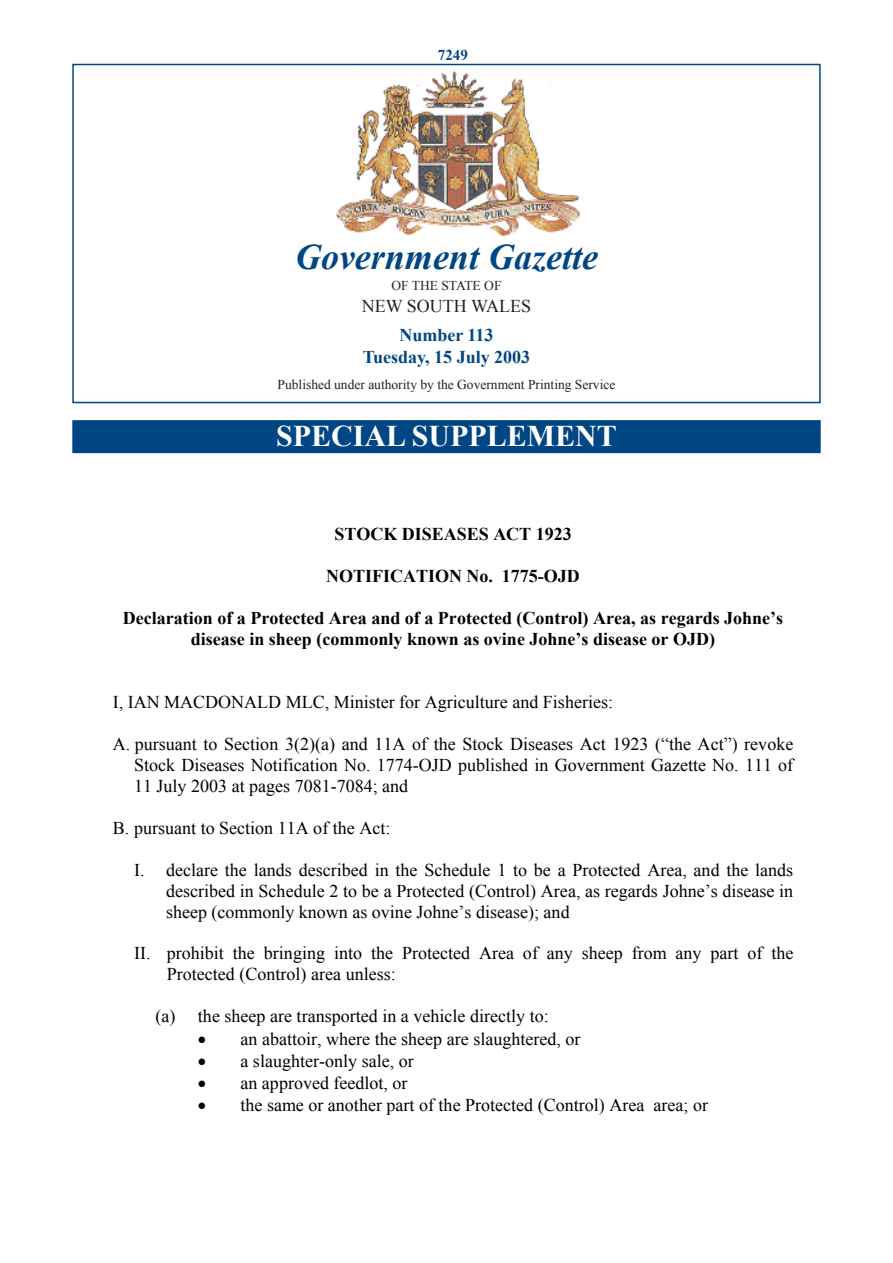
<style>
.page{position:relative;width:893px;height:1263px;background:#fff}
.page>*{position:absolute;margin:0;border:0;box-sizing:border-box;transform-origin:0 0}
.t1{font:italic 700 36px "Times New Roman";color:#004684}
.t2{font:700 30px "Times New Roman";color:#fff}
.t3{font:18px/21px "Times New Roman";color:#000;text-align:justify}
.t4{font:700 18px/21px "Times New Roman";color:#000;text-align:center}
.t5{font:18px/30px "Times New Roman";color:#231f20;text-align:center}
.t6{font:700 18px "Times New Roman";color:#004684}
.t7{font:700 15px "Times New Roman";color:#004684}
.t8{font:13.5px "Times New Roman";color:#231f20}
.s1{font-weight:700;color:#004684}
</style>
<div class="page">
<img style="left:336px;top:70px;width:244px;height:167px">
<div style="left:72px;top:420px;width:749px;height:33px;background:#004684"></div>
<div style="left:72px;top:64px;width:749px;height:339px;border:2px solid #004684"></div>
<p class="t7" style="left:438px;top:45px;width:31px">7249</p>
<p class="t1" style="left:295px;top:231px;width:304px">Government Gazette</p>
<p class="t8" style="left:391px;top:276px;width:112px">OF THE STATE OF</p>
<p class="t5" style="left:362px;top:290px;width:171px">NEW SOUTH WALES<br><span class="s1">Number 113</span></p>
<p class="t6" style="left:363px;top:344px;width:169px">Tuesday, 15 July 2003</p>
<p class="t8" style="left:278px;top:375px;width:339px">Published under authority by the Government Printing Service</p>
<p class="t2" style="left:276px;top:415px;width:342px">SPECIAL SUPPLEMENT</p>
<p class="t4" style="left:334px;top:523px;width:239px">STOCK DISEASES ACT 1923</p>
<p class="t4" style="left:326px;top:566px;width:255px">NOTIFICATION No. 1775-OJD</p>
<p class="t4" style="left:123px;top:608px;width:662px">Declaration of a Protected Area and of a Protected (Control) Area, as regards Johne’s disease in sheep (commonly known as ovine Johne’s disease or OJD)</p>
<p class="t3" style="left:113px;top:691px;width:502px">I, IAN MACDONALD MLC, Minister for Agriculture and Fisheries:</p>
<p class="t3" style="left:134px;top:733px;width:661px;text-indent:-21px">A. pursuant to Section 3(2)(a) and 11A of the Stock Diseases Act 1923 (“the Act”) revoke Stock Diseases Notification No. 1774-OJD published in Government Gazette No. 111 of 11 July 2003 at pages 7081-7084; and</p>
<p class="t3" style="left:113px;top:817px;width:279px">B. pursuant to Section 11A of the Act:</p>
<p class="t3" style="left:166px;top:859px;width:629px;text-indent:-32px">I. declare the lands described in the Schedule 1 to be a Protected Area, and the lands described in Schedule 2 to be a Protected (Control) Area, as regards Johne’s disease in sheep (commonly known as ovine Johne’s disease); and</p>
<p class="t3" style="left:167px;top:943px;width:628px;text-indent:-33px">II. prohibit the bringing into the Protected Area of any sheep from any part of the<br>Protected (Control) area unless:</p>
<p class="t3" style="left:155px;top:1006px;width:395px">(a) the sheep are transported in a vehicle directly to:</p>
<p class="t3" style="left:198px;top:1028px;width:384px">• an abattoir, where the sheep are slaughtered, or</p>
<p class="t3" style="left:198px;top:1050px;width:217px">• a slaughter-only sale, or</p>
<p class="t3" style="left:198px;top:1072px;width:211px">• an approved feedlot, or</p>
<p class="t3" style="left:198px;top:1094px;width:512px">• the same or another part of the Protected (Control) Area area; or</p>
</div>
